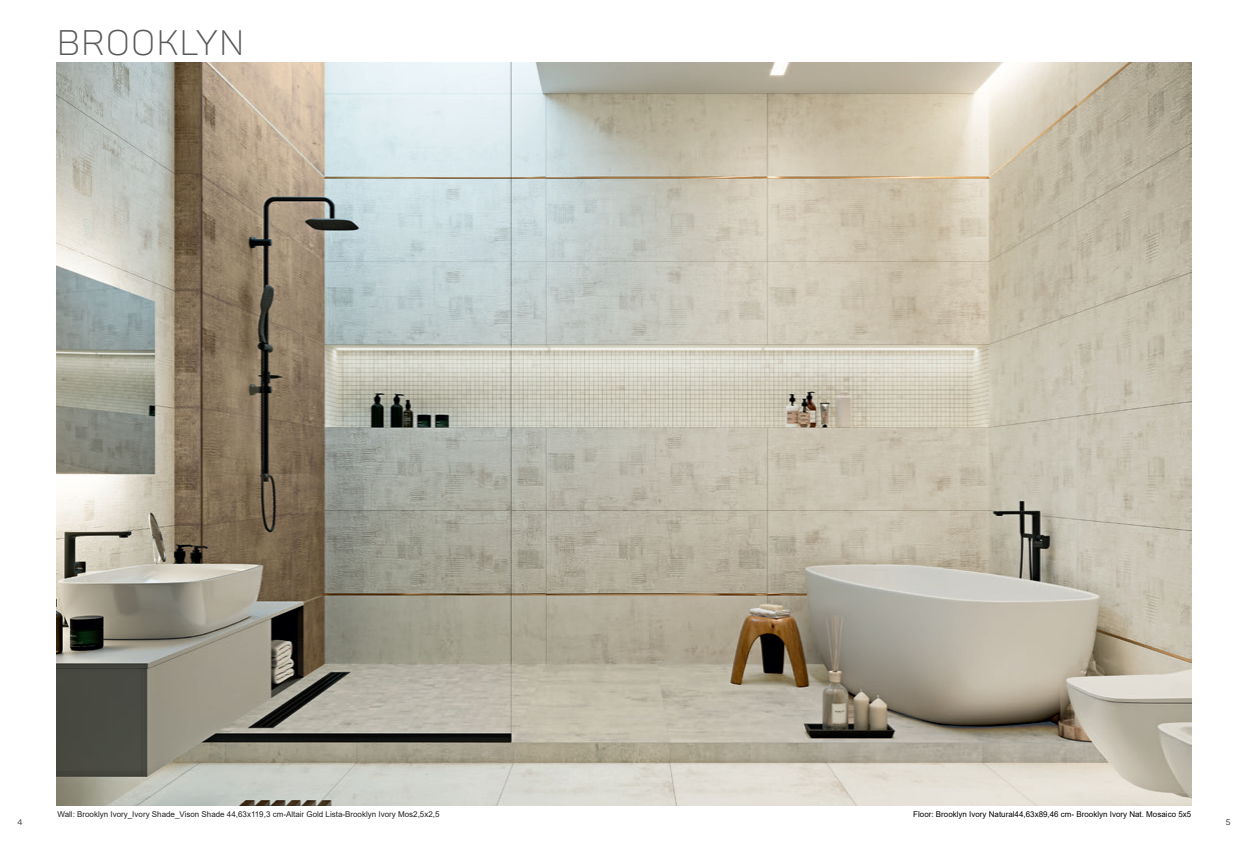
<style>
.page{position:relative;width:1248px;height:851px;background:#fff}
.page>*{position:absolute;margin:0;border:0;box-sizing:border-box;transform-origin:0 0}
.TITULO_PANTON{font:300 35px "Panton Demo";color:#57585a}
.PIE_DE_PAGINA{font:8px "Arial";color:#231f20}
.PIE_DE_PAGINA-2{font:8px "Arial";color:#000}
.t1{font:8px "Panton";color:#231f20}
</style>
<div class="page">
<img style="left:57px;top:62px;width:1134px;height:743px">
<p class="TITULO_PANTON" style="left:57px;top:22px;width:49px">BROO</p>
<p class="TITULO_PANTON" style="left:156px;top:22px;width:83px">KLYN</p>
<p class="PIE_DE_PAGINA" style="left:57px;top:808px;width:383px">Wall: Brooklyn Ivory_Ivory Shade_Vison Shade 44,63x119,3 cm-Altair Gold Lista-Brooklyn Ivory Mos2,5x2,5</p>
<p class="PIE_DE_PAGINA-2" style="left:913px;top:808px;width:279px">Floor: Brooklyn Ivory Natural44,63x89,46 cm- Brooklyn Ivory Nat. Mosaico 5x5</p>
<p class="t1" style="left:18px;top:817px;width:6px">4</p>
<p class="t1" style="left:1225px;top:817px;width:6px">5</p>
</div>
